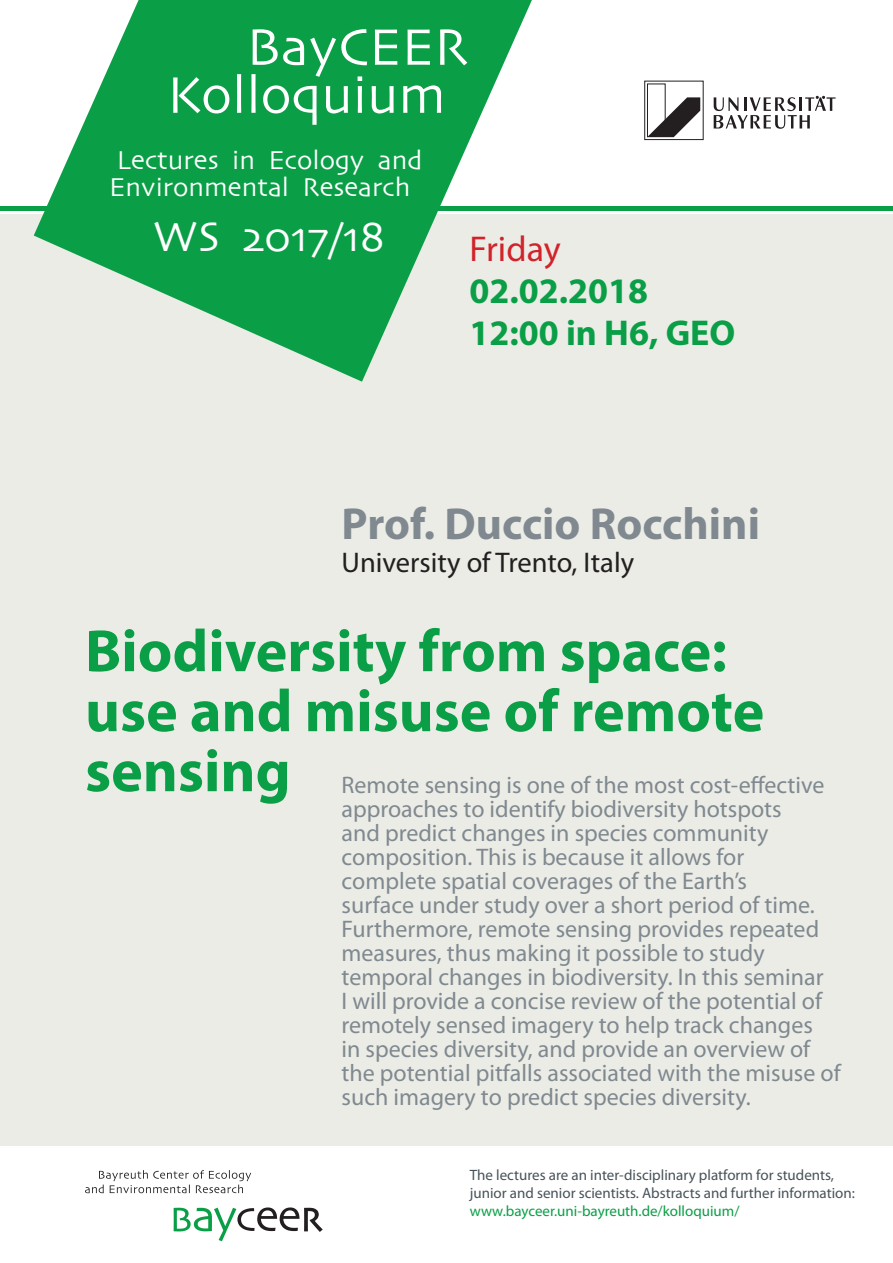
<style>
.page{position:relative;width:893px;height:1263px;background:#fff}
.page>*{position:absolute;margin:0;border:0;box-sizing:border-box;transform-origin:0 0}
.t1{font:700 60px/60px "Myriad Pro";color:#0a9f46}
.t2{font:54px/48px "Skia";color:#fff}
.t3{font:700 45px "Myriad Pro";color:#7f898f}
.t4{font:43.5px "Skia";color:#fff}
.t5{font:700 36px/42px "Myriad Pro";color:#0a9f46}
.t6{font:28.5px "Myriad Pro";color:#231f20}
.t7{font:27px/27px "Skia";color:#fff}
.t8{font:24px/24px "Myriad Pro";color:#7f898f}
.t9{font:15px/18px "Myriad Pro";color:#475359}
.s1{font-weight:400;color:#d1232a}
.s2{color:#0a9f46}
</style>
<div class="page">
<svg style="left:174px;top:1207px;width:149px;height:34px"></svg>
<svg style="left:85px;top:1170px;width:166px;height:23px"></svg>
<svg style="left:647px;top:83px;width:53px;height:55px"></svg>
<div style="left:644px;top:81px;width:59px;height:59px;border:1px solid #231f20"></div>
<svg style="left:714px;top:96px;width:122px;height:33px"></svg>
<div style="left:0;top:215px;width:893px;height:931px;background:#ecece7"></div>
<svg style="left:34px;top:0;width:498px;height:382px;fill:#0a9f46"></svg>
<hr style="left:0;top:206px;width:893px;height:4px;background:#0a9f46">
<p class="t2" style="left:167px;top:26px;width:303px;text-indent:79px">BayCEER<br>Kolloquium</p>
<p class="t7" style="left:109px;top:148px;width:315px">Lectures in Ecology and<br>Environmental Research</p>
<p class="t4" style="left:153px;top:211px;width:234px">WS 2017/18</p>
<p class="t5" style="left:469px;top:227px;width:267px"><span class="s1">Friday<br></span>02.02.2018<br>12:00 in H6, GEO</p>
<p class="t3" style="left:342px;top:494px;width:420px">Prof. Duccio Rocchini</p>
<p class="t6" style="left:342px;top:545px;width:294px">University of Trento, Italy</p>
<p class="t1" style="left:85px;top:619px;width:681px">Biodiversity from space: use and misuse of remote sensing</p>
<p class="t8" style="left:342px;top:772px;width:501px">Remote sensing is one of the most cost-effective approaches to identify biodiversity hotspots<br>and predict changes in species community composition. This is because it allows for complete spatial coverages of the Earth’s<br>surface under study over a short period of time.<br>Furthermore, remote sensing provides repeated measures, thus making it possible to study temporal changes in biodiversity. In this seminar<br>I will provide a concise review of the potential of remotely sensed imagery to help track changes<br>in species diversity, and provide an overview of the potential pitfalls associated with the misuse of such imagery to predict species diversity.</p>
<p class="t9" style="left:470px;top:1166px;width:386px">The lectures are an inter-disciplinary platform for students, junior and senior scientists. Abstracts and further information: <span class="s2">www.bayceer.uni-bayreuth.de/kolloquium/</span></p>
</div>
